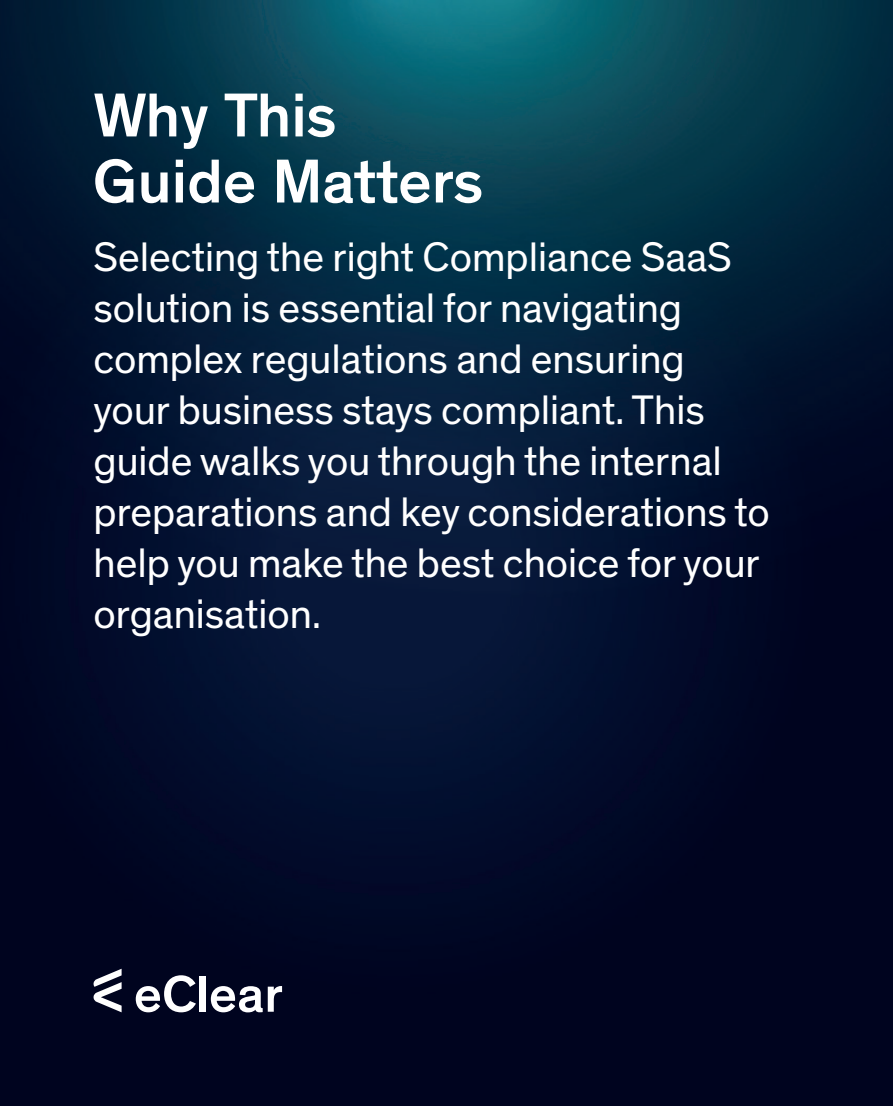
<style>
.page{position:relative;width:893px;height:1106px;background:#fff}
.page>*{position:absolute;margin:0;border:0;box-sizing:border-box;transform-origin:0 0}
.t1{font:500 63px/66px "Theinhardt";color:#fff}
.t2{font:500 52.65px "Theinhardt";color:#fff}
.t3{font:42px/51px "Theinhardt";color:#fff}
</style>
<div class="page">
<img style="left:0;top:0;width:893px;height:1106px">
<svg style="left:94px;top:968px;width:28px;height:44px"></svg>
<h1 class="t1" style="left:94px;top:83px;width:391px">Why This<br>Guide Matters</h1>
<p class="t3" style="left:94px;top:232px;width:678px">Selecting the right Compliance SaaS solution is essential for navigating complex regulations and ensuring your business stays compliant. This guide walks you through the internal preparations and key considerations to help you make the best choice for your organisation.</p>
<p class="t2" style="left:134px;top:962px;width:151px">eClear</p>
</div>
